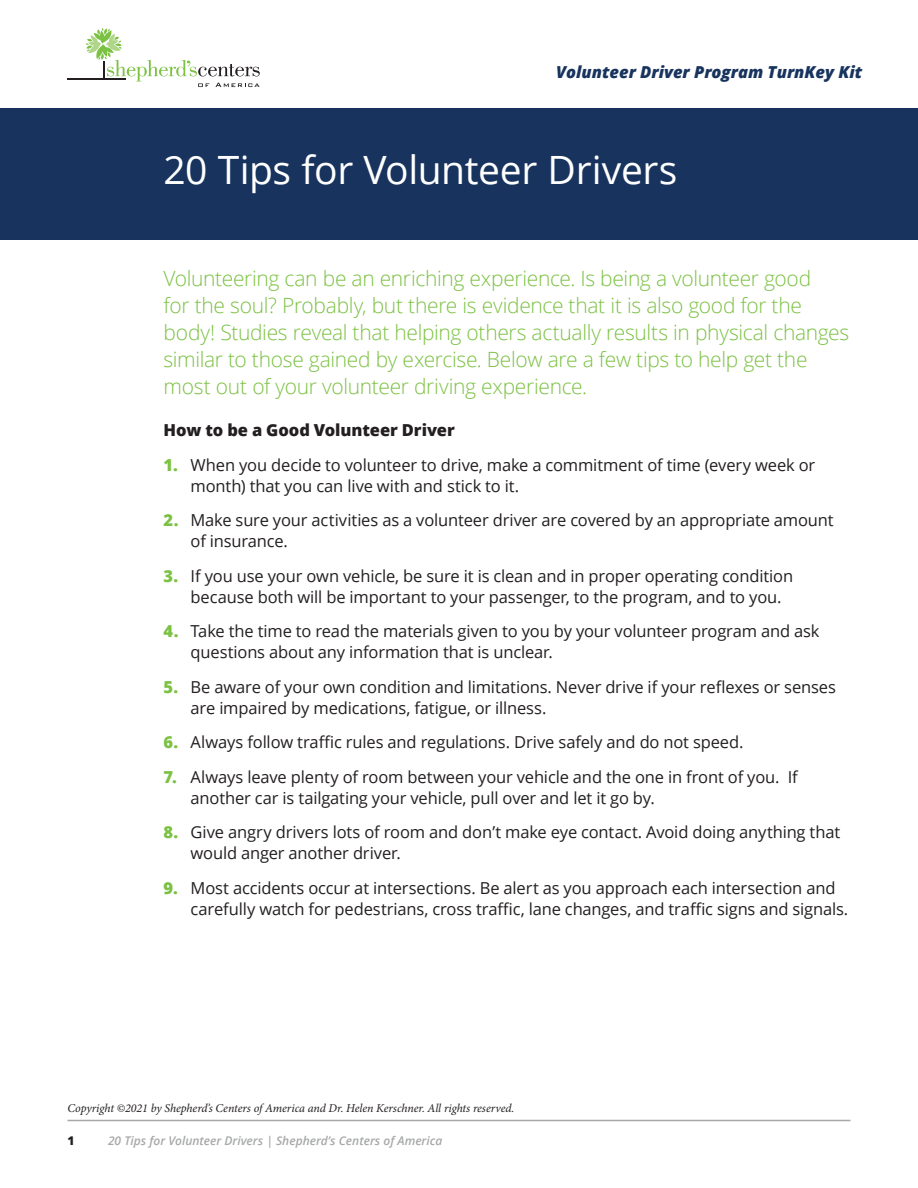
<style>
.page{position:relative;width:918px;height:1188px;background:#fff}
.page>*{position:absolute;margin:0;border:0;box-sizing:border-box;transform-origin:0 0}
.t1{font:39px "Open Sans";letter-spacing:-.01em;color:#fff}
.t2{font:300 21px/27px "Open Sans";letter-spacing:-.015em;color:#7bc142}
.t3{font:16.5px/21px "Open Sans";letter-spacing:-.01em;color:#231f20}
.t4{font:italic 800 16.5px "Open Sans";color:#18345e}
.t5{font:800 16.5px "Open Sans";letter-spacing:-.005em;color:#231f20}
.t6{font:italic 12px "Minion Pro";letter-spacing:-.005em;color:#231f20}
.t7{font:italic 600 12px "Open Sans";color:#a7a8a9}
.t8{font:800 12px "Open Sans";color:#231f20}
.s1{font-weight:800;color:#7bc142}
</style>
<div class="page">
<hr style="left:68px;top:1120px;width:782px;height:1px;background:#a7a8a9">
<div style="left:0;top:109px;width:918px;height:131px;background:#18345e"></div>
<hr style="left:68px;top:79px;width:58px;height:1px;background:#231f20">
<svg style="left:86px;top:28px;width:174px;height:59px"></svg>
<p class="t4" style="left:556px;top:59px;width:308px">Volunteer Driver Program TurnKey Kit</p>
<h1 class="t1" style="left:164px;top:143px;width:515px">20 Tips for Volunteer Drivers</h1>
<p class="t2" style="left:164px;top:264px;width:687px">Volunteering can be an enriching experience. Is being a volunteer good<br>for the soul? Probably, but there is evidence that it is also good for the body! Studies reveal that helping others actually results in physical changes similar to those gained by exercise. Below are a few tips to help get the most out of your volunteer driving experience.</p>
<p class="t5" style="left:164px;top:418px;width:293px">How to be a Good Volunteer Driver</p>
<p class="t3" style="left:191px;top:454px;width:626px;text-indent:-27px"><span class="s1">1.</span> When you decide to volunteer to drive, make a commitment of time (every week or month) that you can live with and stick to it.</p>
<p class="t3" style="left:191px;top:509px;width:645px;text-indent:-27px"><span class="s1">2.</span> Make sure your activities as a volunteer driver are covered by an appropriate amount of insurance.</p>
<p class="t3" style="left:191px;top:565px;width:604px;text-indent:-27px"><span class="s1">3.</span> If you use your own vehicle, be sure it is clean and in proper operating condition because both will be important to your passenger, to the program, and to you.</p>
<p class="t3" style="left:191px;top:620px;width:631px;text-indent:-27px"><span class="s1">4.</span> Take the time to read the materials given to you by your volunteer program and ask questions about any information that is unclear.</p>
<p class="t3" style="left:191px;top:676px;width:647px;text-indent:-27px"><span class="s1">5.</span> Be aware of your own condition and limitations. Never drive if your reflexes or senses are impaired by medications, fatigue, or illness.</p>
<p class="t3" style="left:164px;top:731px;width:581px"><span class="s1">6.</span> Always follow traffic rules and regulations. Drive safely and do not speed.</p>
<p class="t3" style="left:191px;top:766px;width:609px;text-indent:-27px"><span class="s1">7.</span> Always leave plenty of room between your vehicle and the one in front of you. If another car is tailgating your vehicle, pull over and let it go by.</p>
<p class="t3" style="left:191px;top:821px;width:651px;text-indent:-27px"><span class="s1">8.</span> Give angry drivers lots of room and don’t make eye contact. Avoid doing anything that would anger another driver.</p>
<p class="t3" style="left:191px;top:877px;width:659px;text-indent:-27px"><span class="s1">9.</span> Most accidents occur at intersections. Be alert as you approach each intersection and carefully watch for pedestrians, cross traffic, lane changes, and traffic signs and signals.</p>
<p class="t6" style="left:68px;top:1100px;width:448px">Copyright ©2021 by Shepherd’s Centers of America and Dr. Helen Kerschner. All rights reserved.</p>
<p class="t8" style="left:68px;top:1132px;width:9px">1</p>
<p class="t7" style="left:108px;top:1133px;width:336px">20 Tips for Volunteer Drivers | Shepherd’s Centers of America</p>
</div>
